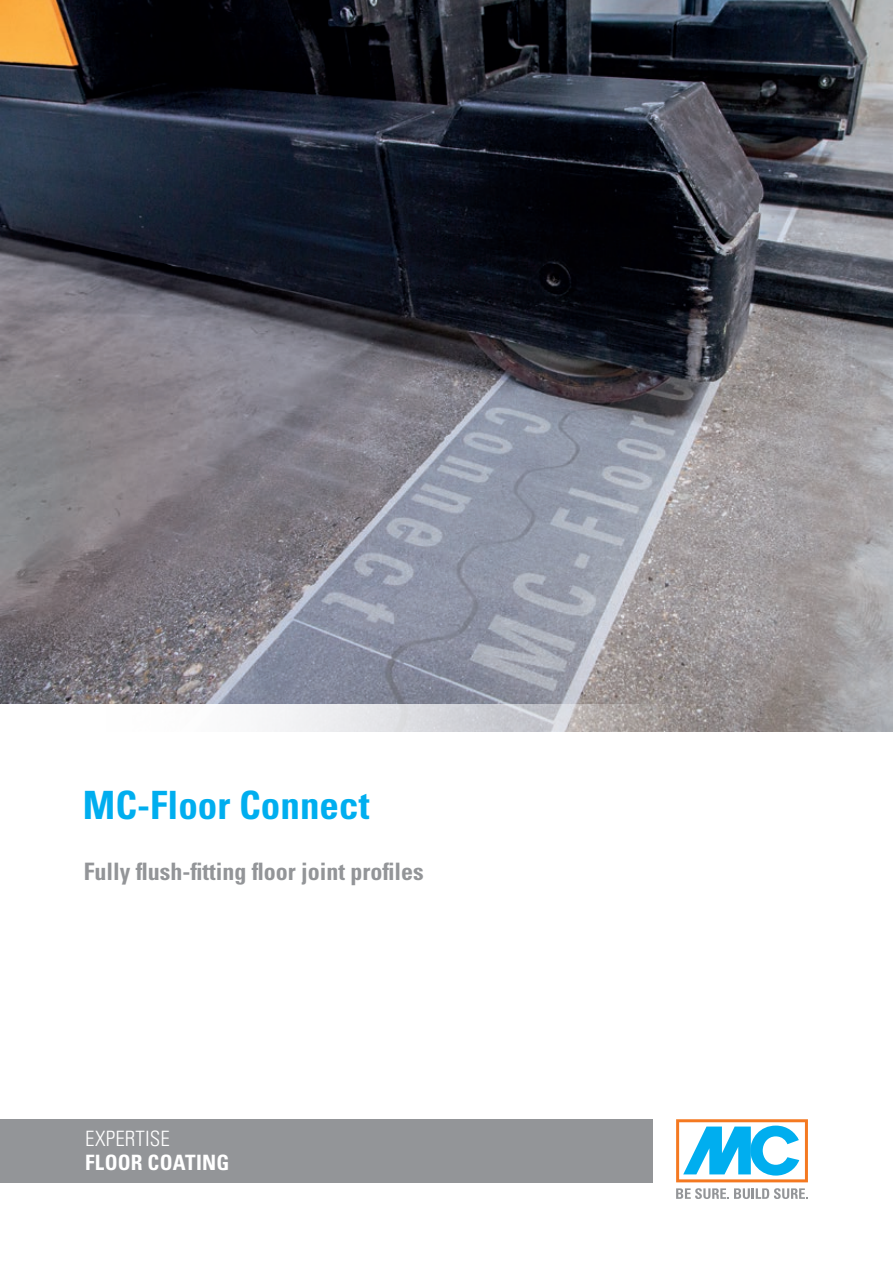
<style>
.page{position:relative;width:893px;height:1263px;background:#fff}
.page>*{position:absolute;margin:0;border:0;box-sizing:border-box;transform-origin:0 0}
.t1{font:700 condensed 39px "Univers";color:#00aeef}
.t2{font:700 condensed 24px "Univers";color:#939598}
.t3{font:700 condensed 21.15px "Univers";letter-spacing:.01em;color:#fff}
.t4{font:300 condensed 21.15px "Univers";letter-spacing:.005em;color:#fff}
</style>
<div class="page">
<img style="left:0;top:0;width:893px;height:731px">
<svg style="left:0;top:704px;width:673px;height:28px"></svg>
<svg style="left:676px;top:1119px;width:132px;height:63px"></svg>
<svg style="left:676px;top:1188px;width:132px;height:11px"></svg>
<div style="left:0;top:1119px;width:652px;height:63px;background:#939598"></div>
<h1 class="t1" style="left:83px;top:781px;width:288px">MC-Floor Connect</h1>
<p class="t2" style="left:84px;top:856px;width:341px">Fully flush-fitting floor joint profiles</p>
<p class="t4" style="left:85px;top:1126px;width:86px">EXPERTISE</p>
<p class="t3" style="left:85px;top:1149px;width:146px">FLOOR COATING</p>
</div>
